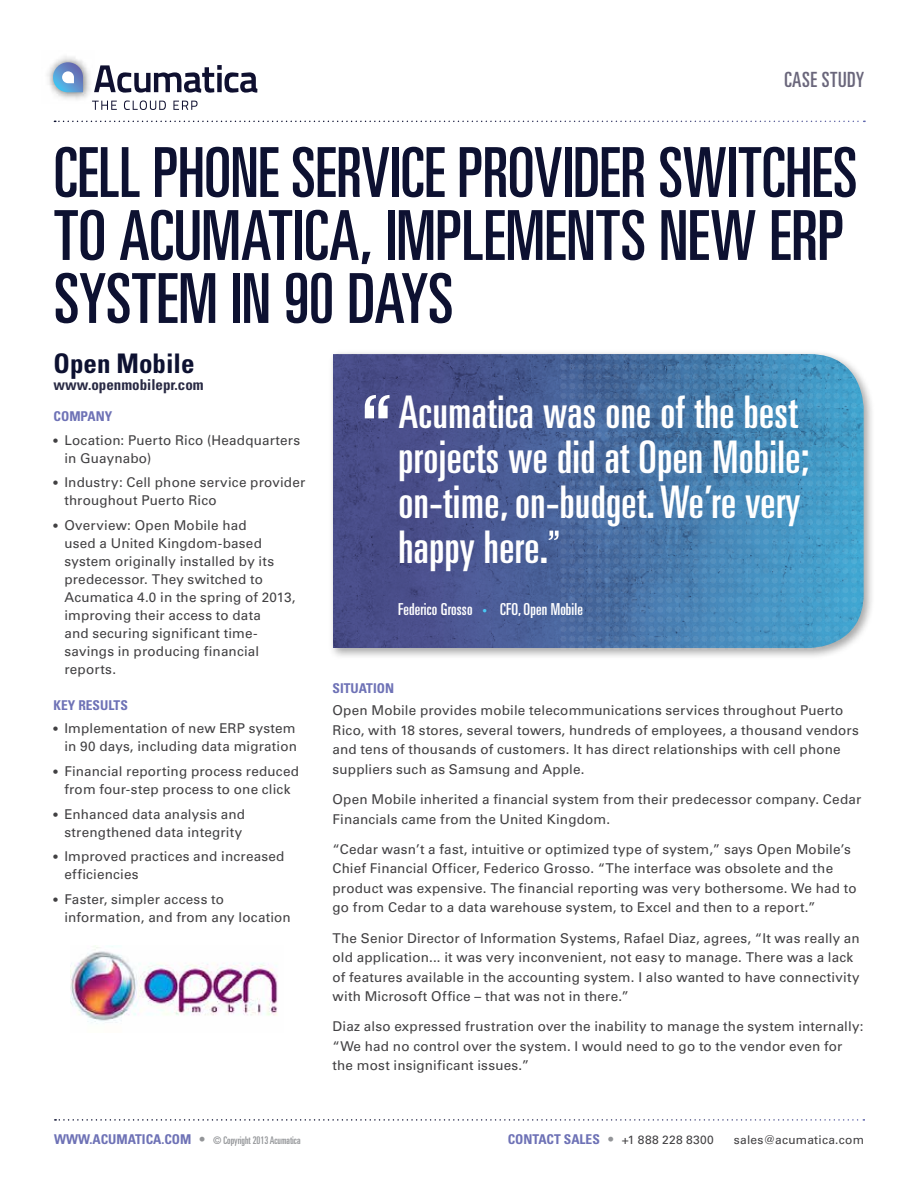
<style>
.page{position:relative;width:918px;height:1188px;background:#fff}
.page>*{position:absolute;margin:0;border:0;box-sizing:border-box;transform-origin:0 0}
.t1{font:ultra-condensed 69px/63px "Univers LT Std";letter-spacing:-.005em;color:#0d1131;scale:.96 1}
.t2{font:ultra-condensed 45px/45px "Univers LT Std";letter-spacing:.01em;color:#fff}
.t3{font:700 condensed 27px "Univers LT Std";color:#0d1131}
.t4{font:ultra-condensed 21px "Univers LT Std";letter-spacing:.025em;color:#6a667b}
.t5{font:ultra-condensed 16.5px "Univers LT Std";letter-spacing:.01em;color:#fff}
.t6{font:700 condensed 15px "Univers LT Std";color:#292a44}
.t7{font:13.5px/18px "Univers LT Std";letter-spacing:.01em;color:#414042}
.t8{font:700 condensed 13.5px "Univers LT Std";color:#6e72b6}
.t9{font:12px "Univers LT Std";letter-spacing:.02em;color:#414042}
.t10{font:ultra-condensed 10.5px "Univers LT Std";color:#939598}
.s1{font-size:12px}
.s2{font-family:"Myriad Pro";font-stretch:normal;color:#49c8f5}
.s3{font-weight:700;font-stretch:condensed;font-size:13.5px;color:#6e72b6}
.s4{font-size:13.5px}
.s5{font-weight:400;font-stretch:ultra-condensed;color:#939598}
.s6{font-weight:400;font-stretch:normal;font-size:12px;color:#414042}
</style>
<div class="page">
<img style="left:47px;top:56px;width:48px;height:45px">
<svg style="left:53px;top:62px;width:30px;height:30px"></svg>
<svg style="left:92px;top:101px;width:25px;height:9px"></svg>
<svg style="left:124px;top:101px;width:42px;height:9px"></svg>
<svg style="left:173px;top:101px;width:25px;height:9px"></svg>
<svg style="left:94px;top:65px;width:163px;height:28px"></svg>
<svg style="left:54px;top:121px;width:811px;height:1px"></svg>
<svg style="left:55px;top:1119px;width:809px;height:2px"></svg>
<div style="left:329px;top:350px;width:547px;height:310px;background:#000;opacity:.35"></div>
<img style="left:333px;top:354px;width:531px;height:294px">
<svg style="left:549px;top:355px;width:315px;height:295px;background:#4982b1"></svg>
<svg style="left:365px;top:395px;width:25px;height:23px"></svg>
<img style="left:70px;top:946px;width:208px;height:78px">
<h3 class="t4" style="left:785px;top:68px;width:81px">Case Study</h3>
<h1 class="t1" style="left:54px;top:141px;width:838px">cell phone service provider switches to acumatica, implements new erp system in 90 days</h1>
<h3 class="t3" style="left:54px;top:347px;width:142px">OPEN MOBILE</h3>
<p class="t6" style="left:54px;top:375px;width:152px">WWW.OPENMOBILEPR.COM</p>
<p class="t8" style="left:54px;top:408px;width:60px">COMPANY</p>
<p class="t7" style="left:64px;top:431px;width:237px;text-indent:-11px"><span class="s1">•</span> Location: Puerto Rico (Headquarters in Guaynabo)</p>
<p class="t7" style="left:64px;top:474px;width:242px;text-indent:-11px"><span class="s1">•</span> Industry: Cell phone service provider throughout Puerto Rico</p>
<p class="t7" style="left:64px;top:516px;width:233px;text-indent:-11px"><span class="s1">•</span> Overview: Open Mobile had<br>used a United Kingdom-based system originally installed by its predecessor. They switched to<br>Acumatica 4.0 in the spring of 2013, improving their access to data<br>and securing significant time&shy;savings in producing financial reports.</p>
<p class="t8" style="left:54px;top:697px;width:76px">KEY RESULTS</p>
<p class="t7" style="left:54px;top:719px;width:245px;text-align:right"><span class="s1">•</span> Implementation of new ERP system in 90 days, including data migration</p>
<p class="t7" style="left:54px;top:762px;width:247px;text-align:center"><span class="s1">•</span> Financial reporting process reduced from four-step process to one click</p>
<p class="t7" style="left:54px;top:805px;width:193px;text-align:right"><span class="s1">•</span> Enhanced data analysis and strengthened data integrity</p>
<p class="t7" style="left:64px;top:848px;width:222px;text-indent:-11px"><span class="s1">•</span> Improved practices and increased efficiencies</p>
<p class="t7" style="left:64px;top:890px;width:228px;text-indent:-11px"><span class="s1">•</span> Faster, simpler access to information, and from any location</p>
<h2 class="t2" style="left:398px;top:390px;width:412px">Acumatica was one of the best projects we did at Open Mobile; on-time, on-budget. We’re very happy here.</h2>
<p class="t5" style="left:398px;top:600px;width:186px">Federico Grosso <span class="s2">•</span> CFO, Open Mobile</p>
<p class="t8" style="left:333px;top:679px;width:8px">SITUATION</p>
<p class="t7" style="left:333px;top:701px;width:528px;line-height:19.5px">Open Mobile provides mobile telecommunications services throughout Puerto Rico, with 18 stores, several towers, hundreds of employees, a thousand vendors and tens of thousands of customers. It has direct relationships with cell phone suppliers such as Samsung and Apple.</p>
<p class="t7" style="left:333px;top:790px;width:530px;line-height:19.5px">Open Mobile inherited a financial system from their predecessor company. Cedar<br>Financials came from the United Kingdom.</p>
<p class="t7" style="left:333px;top:839px;width:526px;line-height:19.5px">“Cedar wasn’t a fast, intuitive or optimized type of system,” says Open Mobile’s Chief Financial Officer, Federico Grosso. “The interface was obsolete and the product was expensive. The financial reporting was very bothersome. We had to go from Cedar to a data warehouse system, to Excel and then to a report.”</p>
<p class="t7" style="left:333px;top:928px;width:529px;line-height:19.5px">The Senior Director of Information Systems, Rafael Diaz, agrees, “It was really an old application... it was very inconvenient, not easy to manage. There was a lack of features available in the accounting system. I also wanted to have connectivity with Microsoft Office – that was not in there.”</p>
<p class="t7" style="left:333px;top:1017px;width:532px;line-height:19.5px">Diaz also expressed frustration over the inability to manage the system internally: “We had no control over the system. I would need to go to the vendor even for the most insignificant issues.”</p>
<p class="t10" style="left:54px;top:1134px;width:248px"><span class="s3">WWW.ACUMATICA.COM</span> <span class="s4">•</span> © Copyright 2013 Acumatica</p>
<p class="t8" style="left:508px;top:1131px;width:208px">CONTACT SALES <span class="s5">•</span> <span class="s6">+1 888 228 8300</span></p>
<p class="t9" style="left:734px;top:1132px;width:132px">sales@acumatica.com</p>
</div>
